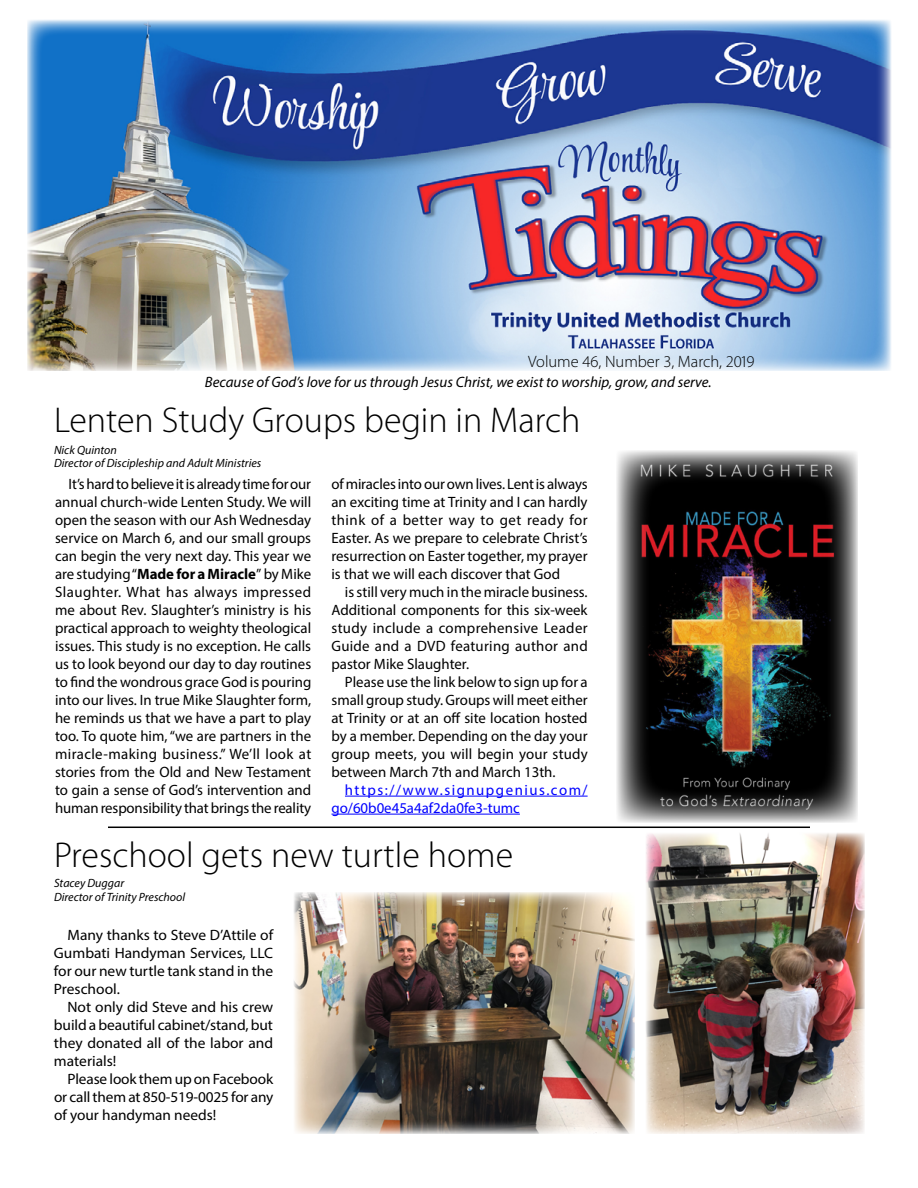
<style>
.page{position:relative;width:918px;height:1188px;background:#fff}
.page>*{position:absolute;margin:0;border:0;box-sizing:border-box;transform-origin:0 0}
.t1{font:300 36px "Myriad Pro";color:#000}
.t2{font:300 16.5px "Myriad Pro";color:#000}
.t3{font:15px/18px "Myriad Pro";color:#000;text-align:justify}
.t4{font:italic 15px "Myriad Pro";color:#000}
.t5{font:15px/18px "Myriad Pro";color:#00f}
.t6{font:italic 12px/13.5px "Myriad Pro";color:#000}
.s1{font-weight:700}
</style>
<div class="page">
<img style="left:294px;top:892px;width:340px;height:242px">
<img style="left:27px;top:20px;width:864px;height:351px">
<svg style="left:108px;top:795px;width:702px;height:32px"></svg>
<img style="left:616px;top:450px;width:242px;height:373px">
<img style="left:646px;top:833px;width:218px;height:301px">
<hr style="left:108px;top:827px;width:702px;height:1px;background:#000">
<p class="t2" style="left:528px;top:352px;width:228px">Volume 46, Number 3, March, 2019</p>
<p class="t4" style="left:205px;top:372px;width:508px">Because of God’s love for us through Jesus Christ, we exist to worship, grow, and serve.</p>
<h1 class="t1" style="left:54px;top:400px;width:528px">Lenten Study Groups begin in March</h1>
<p class="t3" style="left:55px;top:474px;width:258px;text-indent:13px">It’s hard to believe it is already time for our annual church-wide Lenten Study. We will open the season with our Ash Wednesday service on March 6, and our small groups can begin the very next day. This year we are studying “<span class="s1">Made for a Miracle</span>” by Mike Slaughter. What has always impressed me about Rev. Slaughter’s ministry is his practical approach to weighty theological issues. This study is no exception. He calls us to look beyond our day to day routines to find the wondrous grace God is pouring into our lives. In true Mike Slaughter form, he reminds us that we have a part to play too. To quote him, “we are partners in the miracle-making business.” We’ll look at stories from the Old and New Testament to gain a sense of God’s intervention and human responsibility that brings the reality</p>
<p class="t3" style="left:331px;top:474px;width:258px">of miracles into our own lives. Lent is always an exciting time at Trinity and I can hardly think of a better way to get ready for Easter. As we prepare to celebrate Christ’s resurrection on Easter together, my prayer is that we will each discover that God</p>
<p class="t6" style="left:54px;top:443px;width:209px">Nick Quinton<br>Director of Discipleship and Adult Ministries</p>
<p class="t3" style="left:331px;top:582px;width:258px;text-indent:13px">is still very much in the miracle business.<br>Additional components for this six-week study include a comprehensive Leader Guide and a DVD featuring author and pastor Mike Slaughter.</p>
<p class="t3" style="left:331px;top:672px;width:258px;text-indent:13px">Please use the link below to sign up for a small group study. Groups will meet either at Trinity or at an off site location hosted by a member. Depending on the day your group meets, you will begin your study between March 7th and March 13th.</p>
<p class="t5" style="left:331px;top:780px;width:258px;text-indent:13px">https://www.signupgenius.com/ go/60b0e45a4af2da0fe3-tumc</p>
<h1 class="t1" style="left:54px;top:835px;width:461px">Preschool gets new turtle home</h1>
<p class="t6" style="left:54px;top:876px;width:133px">Stacey Duggar<br>Director of Trinity Preschool</p>
<p class="t3" style="left:54px;top:925px;width:221px;text-indent:14px">Many thanks to Steve D’Attile of Gumbati Handyman Services, LLC for our new turtle tank stand in the Preschool.</p>
<p class="t3" style="left:54px;top:997px;width:221px;text-indent:14px">Not only did Steve and his crew build a beautiful cabinet/stand, but they donated all of the labor and materials!</p>
<p class="t3" style="left:54px;top:1069px;width:221px;text-indent:13px">Please look them up on Facebook or call them at 850-519-0025 for any of your handyman needs!</p>
</div>
